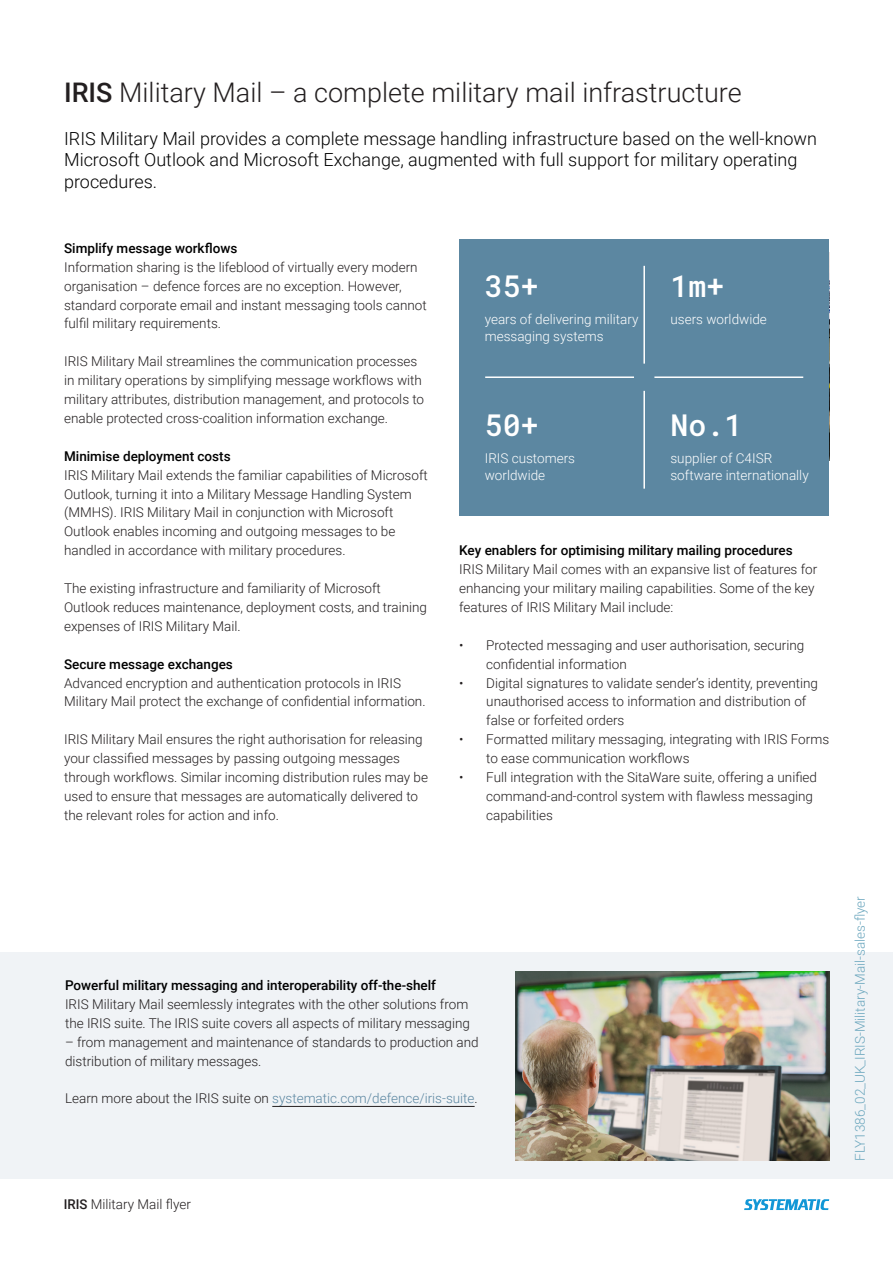
<style>
.page{position:relative;width:893px;height:1263px;background:#fff}
.page>*{position:absolute;margin:0;border:0;box-sizing:border-box;transform-origin:0 0}
.t1{font:500 30px "Roboto Mono";color:#fff}
.H2-black{font:300 27px "Roboto";color:#231f20}
.Lead_-_frontpage-black{font:300 18px/21.6px "Roboto";color:#000}
.t2{font:300 13.5px/18.9px "Roboto";color:#231f20}
.Body_Heading{font:500 13.5px "Roboto";color:#000}
.t3{font:300 13.5px/16.2px "Roboto";color:#fff}
.t4{font:300 13.5px "Roboto";color:#5c87a1}
.t5{font:300 13.5px "Roboto";color:#6ca7be}
.s1{font-weight:500}
.s2{color:#231f20}
</style>
<div class="page">
<div style="left:0;top:952px;width:893px;height:227px;background:#f0f3f6"></div>
<hr style="left:272px;top:1106px;width:203px;height:1px;background:#231f20">
<img style="left:516px;top:971px;width:313px;height:189px">
<div style="left:459px;top:239px;width:370px;height:276px;background:#5c87a1"></div>
<hr style="left:643px;top:266px;width:2px;height:98px;background:#fff">
<hr style="left:643px;top:391px;width:2px;height:98px;background:#fff">
<hr style="left:654px;top:376px;width:149px;height:2px;background:#fff">
<hr style="left:485px;top:376px;width:149px;height:2px;background:#fff">
<svg style="left:744px;top:1199px;width:85px;height:11px"></svg>
<p class="H2-black" style="left:64px;top:73px;width:679px"><span class="s1">IRIS</span> Military Mail – a complete military mail infrastructure</p>
<p class="Lead_-_frontpage-black" style="left:64px;top:127px;width:754px">IRIS Military Mail provides a complete message handling infrastructure based on the well-known<br>Microsoft Outlook and Microsoft Exchange, augmented with full support for military operating procedures.</p>
<p class="Body_Heading" style="left:64px;top:239px;width:175px">Simplify message workflows</p>
<p class="t2" style="left:64px;top:257px;width:364px">Information sharing is the lifeblood of virtually every modern organisation – defence forces are no exception. However, standard corporate email and instant messaging tools cannot fulfil military requirements.</p>
<p class="t2" style="left:64px;top:351px;width:362px">IRIS Military Mail streamlines the communication processes in military operations by simplifying message workflows with military attributes, distribution management, and protocols to enable protected cross-coalition information exchange.</p>
<p class="Body_Heading" style="left:64px;top:446px;width:168px">Minimise deployment costs</p>
<p class="t2" style="left:64px;top:465px;width:365px">IRIS Military Mail extends the familiar capabilities of Microsoft Outlook, turning it into a Military Message Handling System (MMHS). IRIS Military Mail in conjunction with Microsoft Outlook enables incoming and outgoing messages to be handled in accordance with military procedures.</p>
<p class="t2" style="left:64px;top:578px;width:364px">The existing infrastructure and familiarity of Microsoft<br>Outlook reduces maintenance, deployment costs, and training expenses of IRIS Military Mail.</p>
<p class="Body_Heading" style="left:64px;top:654px;width:170px">Secure message exchanges</p>
<p class="t2" style="left:64px;top:673px;width:363px">Advanced encryption and authentication protocols in IRIS<br>Military Mail protect the exchange of confidential information.</p>
<p class="t2" style="left:64px;top:729px;width:365px">IRIS Military Mail ensures the right authorisation for releasing your classified messages by passing outgoing messages through workflows. Similar incoming distribution rules may be used to ensure that messages are automatically delivered to the relevant roles for action and info.</p>
<p class="t1" style="left:485px;top:266px;width:55px">35+</p>
<p class="t3" style="left:485px;top:311px;width:155px">years of delivering military messaging systems</p>
<p class="t1" style="left:485px;top:405px;width:55px">50+</p>
<p class="t3" style="left:485px;top:450px;width:92px">IRIS customers</p>
<p class="t3" style="left:485px;top:466px;width:62px">worldwide</p>
<p class="t1" style="left:670px;top:266px;width:55px">1m+</p>
<p class="t3" style="left:670px;top:311px;width:98px">users worldwide</p>
<p class="t1" style="left:670px;top:405px;width:73px">No.1</p>
<p class="t3" style="left:670px;top:450px;width:103px">supplier of C4ISR</p>
<p class="t3" style="left:670px;top:466px;width:140px">software internationally</p>
<p class="Body_Heading" style="left:459px;top:541px;width:335px">Key enablers for optimising military mailing procedures</p>
<p class="t2" style="left:459px;top:559px;width:360px">IRIS Military Mail comes with an expansive list of features for enhancing your military mailing capabilities. Some of the key features of IRIS Military Mail include:</p>
<p class="t2" style="left:486px;top:635px;width:320px;text-indent:-27px">• Protected messaging and user authorisation, securing confidential information</p>
<p class="t2" style="left:486px;top:673px;width:333px;text-indent:-27px">• Digital signatures to validate sender’s identity, preventing unauthorised access to information and distribution of false or forfeited orders</p>
<p class="t2" style="left:486px;top:729px;width:344px;text-indent:-27px">• Formatted military messaging, integrating with IRIS Forms to ease communication workflows</p>
<p class="t2" style="left:486px;top:767px;width:332px;text-indent:-27px">• Full integration with the SitaWare suite, offering a unified command-and-control system with flawless messaging capabilities</p>
<p class="Body_Heading" style="left:65px;top:976px;width:373px">Powerful military messaging and interoperability off-the-shelf</p>
<p class="t2" style="left:65px;top:994px;width:406px">IRIS Military Mail seemlessly integrates with the other solutions from the IRIS suite. The IRIS suite covers all aspects of military messaging</p>
<p class="t2" style="left:65px;top:1032px;width:415px">– from management and maintenance of standards to production and distribution of military messages.</p>
<p class="t4" style="left:65px;top:1089px;width:414px"><span class="s2">Learn more about the IRIS suite on</span> systematic.com/defence/iris-suite<span class="s2">.</span></p>
<p class="t2" style="left:64px;top:1194px;width:129px"><span class="s1">IRIS</span> Military Mail flyer</p>
<p class="t5" style="left:851px;top:1161px;width:266px;rotate:-90deg">FLY1386_02_UK_IRIS-Military-Mail-sales-flyer</p>
</div>
